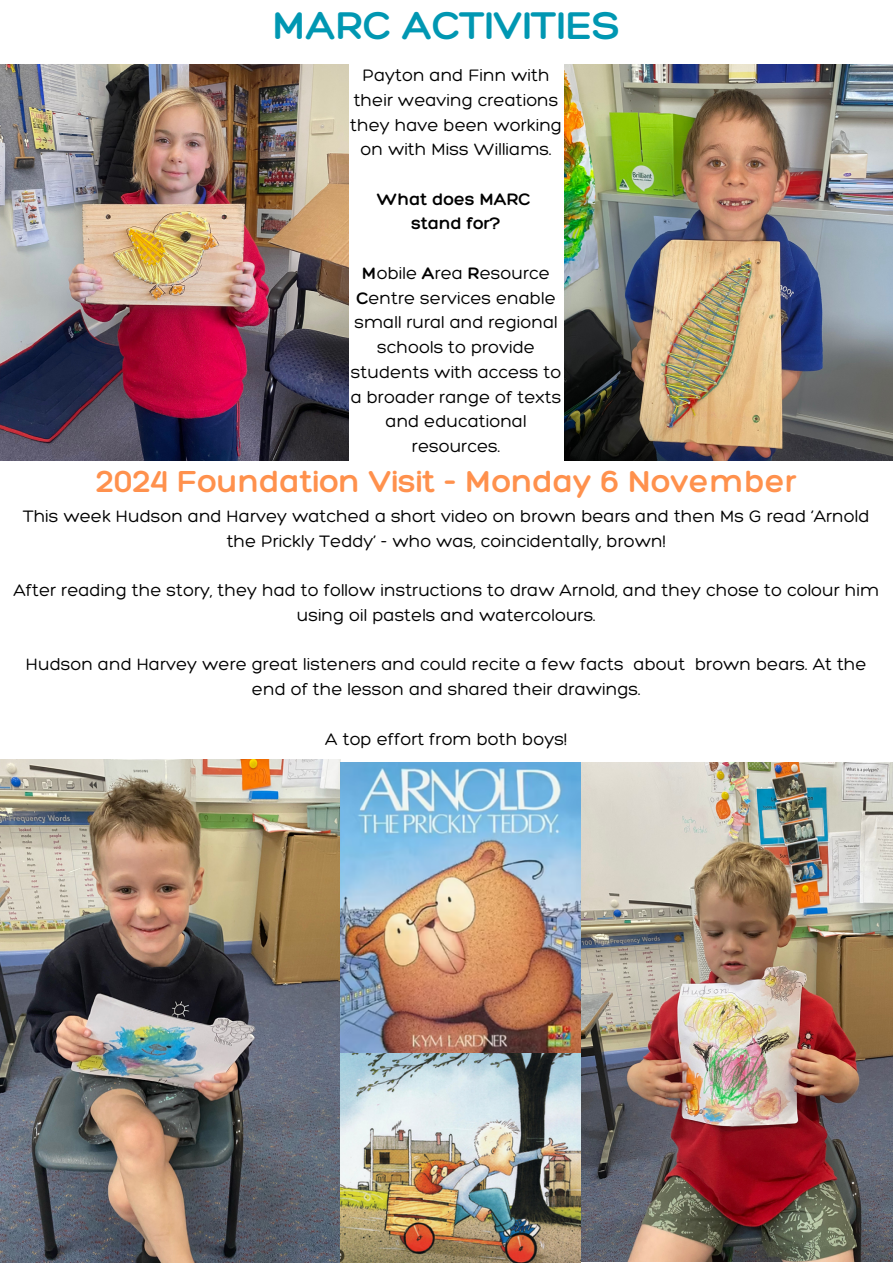
<style>
.page{position:relative;width:893px;height:1264px;background:#fff}
.page>*{position:absolute;margin:0;border:0;box-sizing:border-box;transform-origin:0 0}
.t1{font:300 42px "Hero";color:#0097b2}
.t2{font:300 33px "Hero";color:#ff914d}
.t3{font:300 18px/24.8px "Hero";color:#000;text-align:center}
.t4{font:300 18px "Hero";color:#000}
.s1{font-style:inherit}
</style>
<div class="page">
<img style="left:0;top:759px;width:341px;height:503px">
<img style="left:0;top:65px;width:348px;height:395px">
<img style="left:564px;top:65px;width:328px;height:395px">
<img style="left:341px;top:762px;width:551px;height:500px">
<p class="t1" style="left:273px;top:-1px;width:348px">MARC ACTIVITIES</p>
<p class="t3" style="left:350px;top:62px;width:213px">Payton and Finn with their weaving creations they have been working on with Miss Williams.</p>
<p class="t4" style="left:377px;top:188px;width:155px">What does MARC</p>
<p class="t4" style="left:411px;top:212px;width:91px">stand for?</p>
<p class="t3" style="left:351px;top:260px;width:212px"><span class="s1">M</span>obile <span class="s1">A</span>rea <span class="s1">R</span>esource<br><span class="s1">C</span>entre services enable small rural and regional schools to provide students with access to a broader range of texts and educational resources.</p>
<p class="t2" style="left:96px;top:460px;width:702px">2024 Foundation Visit - Monday 6 November</p>
<p class="t3" style="left:23px;top:503px;width:848px">This week Hudson and Harvey watched a short video on brown bears and then Ms G read ‘Arnold the Prickly Teddy’ - who was, coincidentally, brown!</p>
<p class="t3" style="left:13px;top:577px;width:867px">After reading the story, they had to follow instructions to draw Arnold, and they chose to colour him using oil pastels and watercolours.</p>
<p class="t3" style="left:26px;top:651px;width:842px">Hudson and Harvey were great listeners and could recite a few facts about brown bears. At the end of the lesson and shared their drawings.</p>
<p class="t3" style="left:325px;top:726px;width:243px">A top effort from both boys!</p>
</div>
